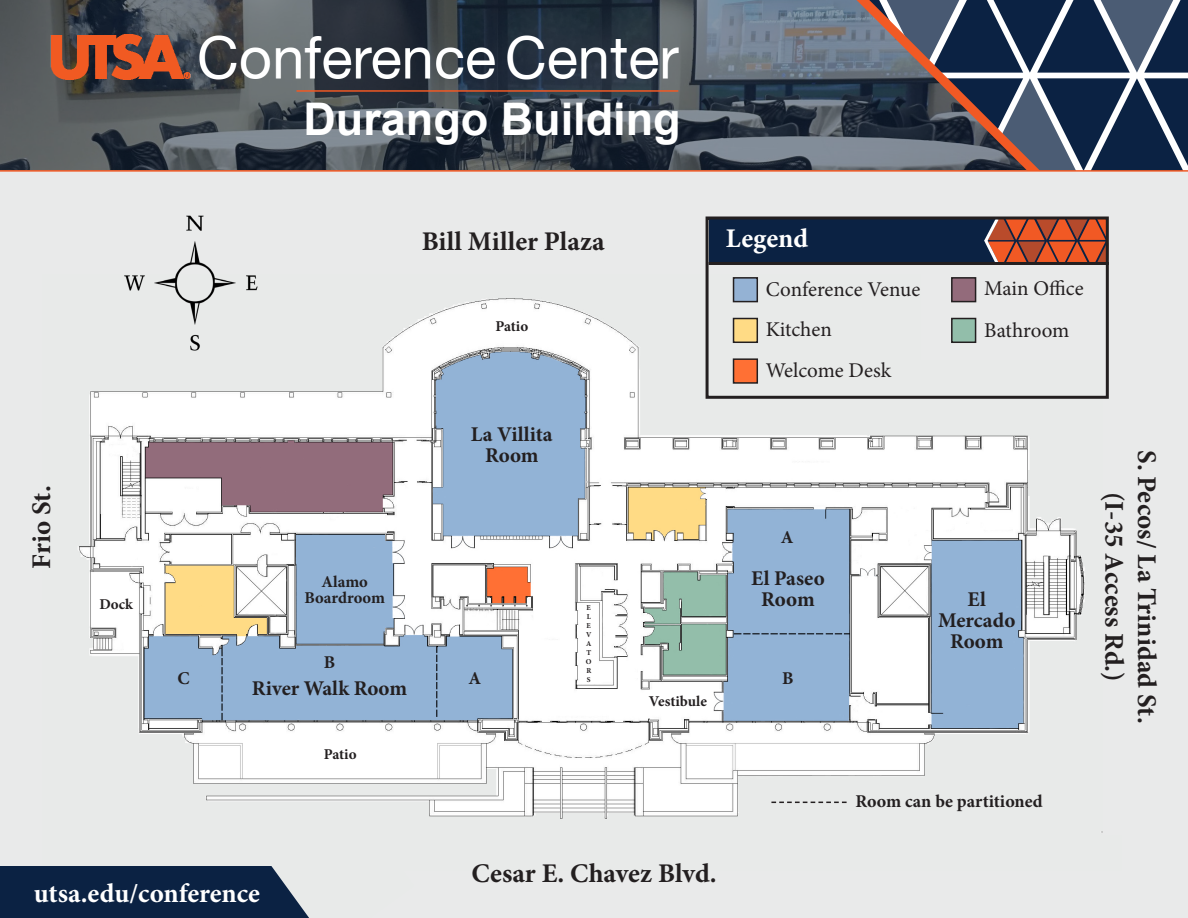
<style>
.page{position:relative;width:1188px;height:918px;background:#e9eaea}
.page>*{position:absolute;margin:0;border:0;box-sizing:border-box;transform-origin:0 0}
.t1{font:700 45px "Arial";color:#fff}
.t2{font:700 27px "Minion Pro";color:#231f20}
.t3{font:700 27px "Minion Pro";color:#fff}
.t4{font:21px "Minion Pro";letter-spacing:-.005em;color:#231f20}
.t5{font:700 21px "Minion Pro";color:#231f20}
.t6{font:700 18px "Minion Pro";color:#231f20}
.t7{font:700 16.5px "Minion Pro";color:#231f20}
.t8{font:700 15px "Minion Pro";letter-spacing:-.005em;color:#231f20}
.t9{font:700 7.5px "Minion Pro";color:#231f20}
</style>
<div class="page">
<img style="left:78px;top:275px;width:1025px;height:558px">
<svg style="left:0;top:1px;width:809px;height:169px;background:#454e57"></svg>
<svg style="left:809px;top:0;width:379px;height:654px"></svg>
<img style="left:43px;top:33px;width:635px;height:47px">
<div style="left:922px;top:171px;width:266px;height:188px;background:#e9eaea"></div>
<div style="left:709px;top:220px;width:397px;height:42px;background:#0b2243"></div>
<div style="left:734px;top:278px;width:23px;height:24px;background:#94b2d4"></div>
<div style="left:733px;top:277px;width:25px;height:25px;border:2px solid #231f20"></div>
<div style="left:952px;top:319px;width:24px;height:23px;background:#92beaa"></div>
<div style="left:951px;top:318px;width:25px;height:25px;border:2px solid #231f20"></div>
<div style="left:734px;top:319px;width:23px;height:23px;background:#ffdb85"></div>
<div style="left:733px;top:318px;width:25px;height:25px;border:2px solid #231f20"></div>
<div style="left:952px;top:278px;width:24px;height:24px;background:#936b7b"></div>
<div style="left:951px;top:277px;width:25px;height:25px;border:2px solid #231f20"></div>
<div style="left:734px;top:359px;width:23px;height:24px;background:#ff7034"></div>
<div style="left:733px;top:358px;width:25px;height:26px;border:2px solid #231f20"></div>
<hr style="left:0;top:170px;width:1188px;height:2px;background:#f15924">
<svg style="left:981px;top:216px;width:128px;height:46px;background:#b24f34"></svg>
<div style="left:706px;top:217px;width:403px;height:182px;border:3px solid #231f20"></div>
<hr style="left:709px;top:262px;width:400px;height:3px;background:#231f20">
<svg style="left:771px;top:802px;width:76px;height:1px"></svg>
<img style="left:123px;top:216px;width:134px;height:134px">
<div style="left:1029px;top:471px;width:37px;height:25px;background:#e8eae9"></div>
<div style="left:0;top:866px;width:348px;height:52px;background:#0b2243"></div>
<svg style="left:271px;top:804px;width:143px;height:114px"></svg>
<hr style="left:297px;top:90px;width:381px;height:2px;background:#f15924">
<p class="t1" style="left:303px;top:89px;width:379px">Durango Building</p>
<p class="t2" style="left:23px;top:569px;width:85px;rotate:-90deg">Frio St.</p>
<p class="t2" style="left:422px;top:222px;width:184px">Bill Miller Plaza</p>
<p class="t8" style="left:495px;top:315px;width:34px">Patio</p>
<p class="t3" style="left:726px;top:220px;width:84px">Legend</p>
<p class="t4" style="left:766px;top:275px;width:156px">Conference Venue</p>
<p class="t4" style="left:766px;top:315px;width:67px">Kitchen</p>
<p class="t4" style="left:984px;top:316px;width:87px">Bathroom</p>
<p class="t4" style="left:984px;top:275px;width:101px">Main Office</p>
<p class="t4" style="left:766px;top:356px;width:127px">Welcome Desk</p>
<p class="t5" style="left:471px;top:420px;width:83px">La Villita</p>
<p class="t5" style="left:485px;top:441px;width:55px">Room</p>
<p class="t6" style="left:781px;top:525px;width:14px">A</p>
<p class="t5" style="left:751px;top:564px;width:75px">El Paseo</p>
<p class="t5" style="left:761px;top:585px;width:55px">Room</p>
<p class="t7" style="left:321px;top:570px;width:48px">Alamo</p>
<p class="t7" style="left:304px;top:586px;width:82px">Boardroom</p>
<p class="t8" style="left:99px;top:594px;width:35px">Dock</p>
<p class="t9" style="left:587px;top:602px;width:6px">E</p>
<p class="t9" style="left:587px;top:611px;width:6px">L</p>
<p class="t9" style="left:587px;top:620px;width:6px">E</p>
<p class="t9" style="left:586px;top:629px;width:7px">V</p>
<p class="t9" style="left:586px;top:638px;width:7px">A</p>
<p class="t9" style="left:586px;top:647px;width:6px">T</p>
<p class="t9" style="left:586px;top:656px;width:7px">O</p>
<p class="t9" style="left:586px;top:665px;width:6px">R</p>
<p class="t9" style="left:587px;top:674px;width:5px">S</p>
<p class="t6" style="left:324px;top:649px;width:13px">B</p>
<p class="t5" style="left:252px;top:673px;width:157px">River Walk Room</p>
<p class="t6" style="left:178px;top:666px;width:14px">C</p>
<p class="t6" style="left:469px;top:666px;width:14px">A</p>
<p class="t6" style="left:782px;top:666px;width:13px">B</p>
<p class="t8" style="left:649px;top:691px;width:60px">Vestibule</p>
<p class="t8" style="left:324px;top:744px;width:34px">Patio</p>
<p class="t5" style="left:968px;top:584px;width:20px">El</p>
<p class="t5" style="left:938px;top:605px;width:79px">Mercado</p>
<p class="t5" style="left:950px;top:626px;width:55px">Room</p>
<p class="t6" style="left:855px;top:788px;width:189px">Room can be partitioned</p>
<p class="t2" style="left:1133px;top:492px;width:192px;rotate:90deg">(I-35 Access Rd.)</p>
<p class="t2" style="left:1166px;top:450px;width:275px;rotate:90deg">S. Pecos/ La Trinidad St.</p>
<p class="t3" style="left:34px;top:874px;width:228px">utsa.edu/conference</p>
<p class="t2" style="left:471px;top:854px;width:247px">Cesar E. Chavez Blvd.</p>
</div>
